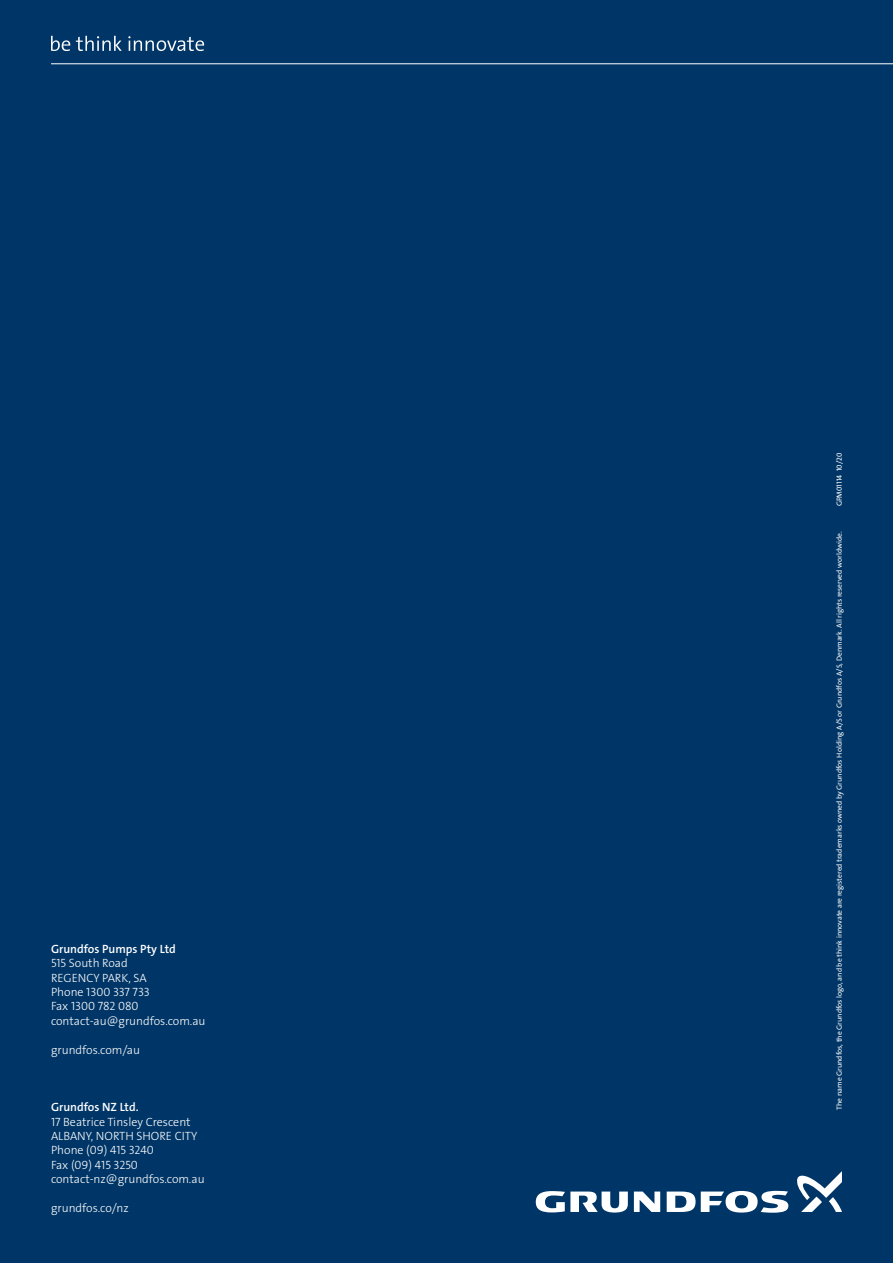
<style>
.page{position:relative;width:893px;height:1263px;background:#003667}
.page>*{position:absolute;margin:0;border:0;box-sizing:border-box;transform-origin:0 0}
.t1{font:12px "Grundfos The Sans V2 OT 3 L";color:#fff}
.t2{font:12px "Grundfos The Sans V2 OT 6 SB";color:#fff}
.t3{font:7.5px "Grundfos The Sans V2 OT 5 R";color:#fff}
</style>
<div class="page">
<hr style="left:51px;top:63px;width:842px;height:1px;background:#fff">
<svg style="left:634px;top:1191px;width:26px;height:21px"></svg>
<svg style="left:536px;top:1191px;width:92px;height:21px"></svg>
<svg style="left:667px;top:1191px;width:121px;height:22px"></svg>
<svg style="left:797px;top:1171px;width:45px;height:41px"></svg>
<svg style="left:51px;top:36px;width:19px;height:15px"></svg>
<svg style="left:76px;top:36px;width:46px;height:15px"></svg>
<svg style="left:128px;top:36px;width:76px;height:15px"></svg>
<p class="t2" style="left:51px;top:941px;width:126px">Grundfos Pumps Pty Ltd</p>
<p class="t1" style="left:51px;top:955px;width:78px">515 South Road</p>
<p class="t1" style="left:51px;top:970px;width:97px">REGENCY PARK, SA</p>
<p class="t1" style="left:51px;top:984px;width:100px">Phone 1300 337 733</p>
<p class="t1" style="left:51px;top:998px;width:89px">Fax 1300 782 080</p>
<p class="t1" style="left:51px;top:1013px;width:156px">contact-au@grundfos.com.au</p>
<p class="t1" style="left:51px;top:1042px;width:91px">grundfos.com/au</p>
<p class="t2" style="left:51px;top:1099px;width:89px">Grundfos NZ Ltd.</p>
<p class="t1" style="left:51px;top:1114px;width:141px">17 Beatrice Tinsley Crescent</p>
<p class="t1" style="left:51px;top:1128px;width:148px">ALBANY, NORTH SHORE CITY</p>
<p class="t1" style="left:51px;top:1142px;width:104px">Phone (09) 415 3240</p>
<p class="t1" style="left:51px;top:1157px;width:88px">Fax (09) 415 3250</p>
<p class="t1" style="left:51px;top:1171px;width:155px">contact-nz@grundfos.com.au</p>
<p class="t1" style="left:51px;top:1200px;width:79px">grundfos.co/nz</p>
<p class="t3" style="left:835px;top:506px;width:55px;rotate:-90deg">GPM01114 10/20</p>
<p class="t3" style="left:835px;top:1110px;width:580px;rotate:-90deg">The name Grundfos, the Grundfos logo, and be think innovate are registered trademarks owned by Grundfos Holding A/S or Grundfos A/S, Denmark. All rights reserved worldwide.</p>
</div>
